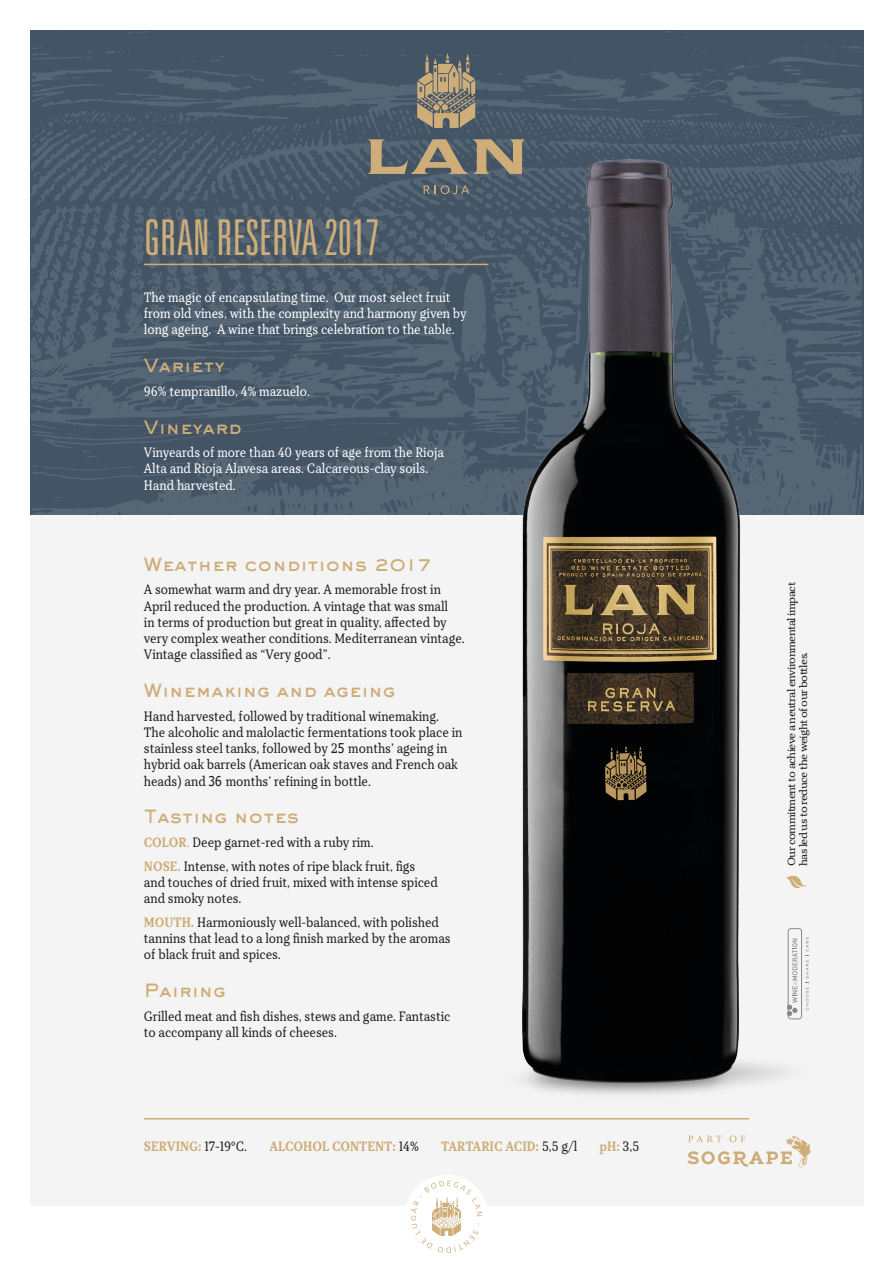
<style>
.page{position:relative;width:893px;height:1263px;background:#fff}
.page>*{position:absolute;margin:0;border:0;box-sizing:border-box;transform-origin:0 0}
.t1{font:300 ultra-condensed 49.35px "Univers LT Std";color:#cead79}
.t2{font:800 18px "Sackers Gothic Std";color:#cead79}
.t3{font:13.5px/16.2px "TT Tricks";color:#1d1d1b;scale:.9 1}
.t4{font:13.5px/16.2px "TT Tricks";color:#fff;scale:.9 1}
.t5{font:700 13.5px "TT Tricks";color:#cead79;scale:.9 1}
.t6{font:10.5px "TT Tricks";letter-spacing:-.05em;color:#1d1d1b;scale:1.09 1}
.s1{font-family:"Tahoma"}
.s2{font-weight:700;color:#cead79}
.s3{color:#cead79}
.s4{font-weight:400;color:#1d1d1b}
</style>
<div class="page">
<div style="left:30px;top:30px;width:833px;height:1175px;background:#f4f4f4"></div>
<svg style="left:30px;top:30px;width:833px;height:484px;fill:#435465"></svg>
<hr style="left:144px;top:1118px;width:605px;height:1px;background:#cead79">
<hr style="left:144px;top:264px;width:344px;height:1px;background:#cead79">
<svg style="left:417px;top:53px;width:58px;height:62px"></svg>
<img style="left:338px;top:115px;width:526px;height:1056px">
<div style="left:405px;top:1175px;width:83px;height:83px;background:#fff;border-radius:50%"></div>
<svg style="left:411px;top:1180px;width:71px;height:73px"></svg>
<svg style="left:786px;top:874px;width:20px;height:15px"></svg>
<div style="left:788px;top:928px;width:14px;height:91px;border:1px solid #1d1d1b;border-radius:3px"></div>
<svg style="left:787px;top:938px;width:10px;height:78px"></svg>
<svg style="left:805px;top:937px;width:4px;height:73px"></svg>
<svg style="left:687px;top:1135px;width:124px;height:32px"></svg>
<p class="t1" style="left:144px;top:212px;width:237px">GRAN RESERVA 2017</p>
<p class="t4" style="left:144px;top:289px;width:360px">The magic of encapsulating time. Our most select fruit from old vines, with the complexity and harmony given by long ageing. A wine that brings celebration to the table.</p>
<p class="t2" style="left:144px;top:353px;width:82px">Variety</p>
<p class="t4" style="left:144px;top:383px;width:186px">96% tempranillo, 4% mazuelo.</p>
<p class="t2" style="left:144px;top:415px;width:99px">Vineyard</p>
<p class="t4" style="left:144px;top:444px;width:335px">Vinyeards of more than 40 years of age from the Rioja<br>Alta and Rioja Alavesa areas. Calcareous-clay soils.</p>
<p class="t4" style="left:144px;top:477px;width:104px">Hand harvested.</p>
<p class="t2" style="left:144px;top:552px;width:290px">Weather conditions 2017</p>
<p class="t3" style="left:144px;top:582px;width:358px">A somewhat warm and dry year. A memorable frost in April reduced the production. A vintage that was small<br>in terms of production but great in quality, affected by very complex weather conditions. Mediterranean vintage.<br>Vintage classified as “Very good”.</p>
<p class="t2" style="left:144px;top:678px;width:253px">Winemaking and ageing</p>
<p class="t3" style="left:144px;top:708px;width:355px">Hand harvested, followed by traditional winemaking.<br>The alcoholic and malolactic fermentations took place in stainless steel tanks, followed by 2<span class="s1">5</span> months’ ageing in hybrid oak barrels (American oak staves and French oak heads) and <span class="s1">36</span> months’ refining in bottle.</p>
<p class="t2" style="left:144px;top:804px;width:157px">Tasting notes</p>
<p class="t3" style="left:144px;top:830px;width:303px;line-height:23.7px"><span class="s2">COLOR</span><span class="s3">.</span> Deep garnet-red with a ruby rim.<br><span class="s2">NOSE.</span> Intense, with notes of ripe black fruit, figs</p>
<p class="t3" style="left:144px;top:874px;width:328px">and touches of dried fruit, mixed with intense spiced and smoky notes.</p>
<p class="t3" style="left:144px;top:914px;width:342px"><span class="s2">MOUTH.</span> Harmoniously well-balanced, with polished tannins that lead to a long finish marked by the aromas of black fruit and spices.</p>
<p class="t2" style="left:144px;top:978px;width:84px">Pairing</p>
<p class="t3" style="left:144px;top:1008px;width:342px">Grilled meat and fish dishes, stews and game. Fantastic to accompany all kinds of cheeses.</p>
<p class="t5" style="left:144px;top:1138px;width:116px">SERVING: <span class="s4">17-19ºC.</span></p>
<p class="t5" style="left:269px;top:1138px;width:168px">ALCOHOL CONTENT: <span class="s4">14%</span></p>
<p class="t5" style="left:441px;top:1138px;width:153px">TARTARIC ACID: <span class="s4">5,5 g/l</span></p>
<p class="t5" style="left:600px;top:1138px;width:46px">pH: <span class="s4">3,5</span></p>
<p class="t6" style="left:785px;top:866px;width:262px;rotate:-90deg">Our commitment to achieve a neutral environmental impact</p>
<p class="t6" style="left:797px;top:866px;width:198px;rotate:-90deg">has led us to reduce the weight of our bottles.</p>
</div>
